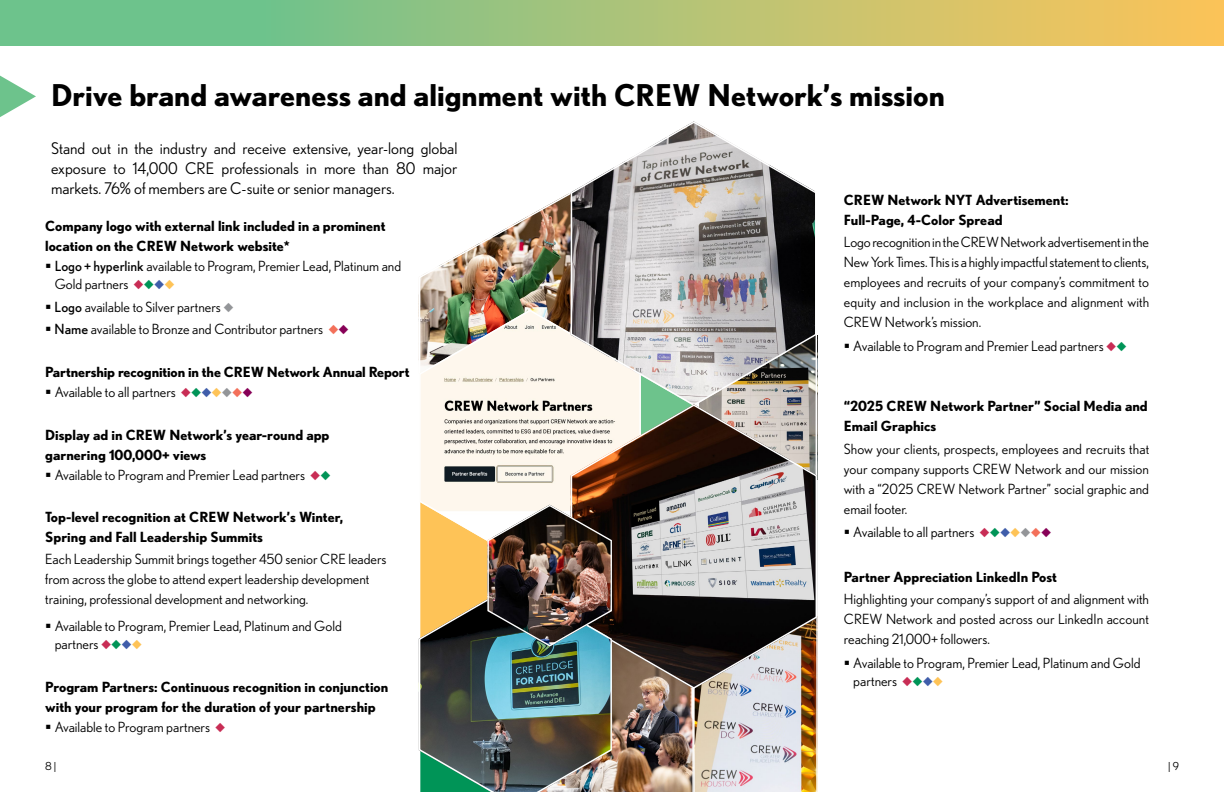
<style>
.page{position:relative;width:1224px;height:792px;background:#fff}
.page>*{position:absolute;margin:0;border:0;box-sizing:border-box;transform-origin:0 0}
.t1{font:700 30px "Nobel";color:#000}
.t2{font:16px/20px "Nobel";color:#000;text-align:justify}
.t3{font:14px/20px "Nobel";color:#000}
.t4{font:700 14px/20px "Nobel";color:#000}
.t5{font:11px "Nobel";color:#000}
.s1{font-style:inherit}
.s2{color:#c82d55}
.s3{color:#009457}
.s4{color:#3f5daa}
.s5{color:#fec357}
.s6{color:#939598}
.s7{color:#f3705a}
.s8{color:#870057}
.s9{font-weight:400}
</style>
<div class="page">
<img style="left:418px;top:193px;width:152px;height:116px">
<svg style="left:418px;top:309px;width:152px;height:195px;background:#dcd6cb"></svg>
<svg style="left:0;top:0;width:1224px;height:45px;background:#a9c378"></svg>
<svg style="left:570px;top:121px;width:248px;height:282px;background:#adaaa8"></svg>
<svg style="left:570px;top:403px;width:248px;height:101px;background:#82766c"></svg>
<img style="left:419px;top:504px;width:399px;height:288px">
<svg style="left:0;top:76px;width:36px;height:41px"></svg>
<h1 class="t1" style="left:51px;top:78px;width:895px">Drive brand awareness and alignment with CREW Network’s mission</h1>
<p class="t2" style="left:51px;top:138px;width:408px">Stand out in the industry and receive extensive, year-long global exposure to 14,000 CRE professionals in more than 80 major markets. 76% of members are C-suite or senior managers.</p>
<p class="t4" style="left:45px;top:216px;width:342px">Company logo with external link included in a prominent location on the CREW Network website*</p>
<p class="t3" style="left:55px;top:257px;width:348px;line-height:18px"><span class="s1">Logo + hyperlink</span> available to Program, Premier Lead, Platinum and<br>Gold partners <span class="s2">◆</span><span class="s3">◆</span><span class="s4">◆</span><span class="s5">◆</span></p>
<p class="t3" style="left:55px;top:295px;width:296px;line-height:22.5px"><span class="s1">Logo</span> available to Silver partners <span class="s6">◆<br></span><span class="s1">Name</span> available to Bronze and Contributor partners <span class="s7">◆</span><span class="s8">◆</span></p>
<p class="t4" style="left:55px;top:361px;width:357px;text-indent:-9px">Partnership recognition in the CREW Network Annual Report<br><span class="s9">Available to all partners</span> <span class="s2">◆</span><span class="s3">◆</span><span class="s4">◆</span><span class="s5">◆</span><span class="s6">◆</span><span class="s7">◆</span><span class="s8">◆</span></p>
<p class="t4" style="left:45px;top:424px;width:286px">Display ad in CREW Network’s year-round app garnering 100,000+ views</p>
<p class="t3" style="left:55px;top:465px;width:278px">Available to Program and Premier Lead partners <span class="s2">◆</span><span class="s3">◆</span></p>
<p class="t4" style="left:45px;top:507px;width:300px">Top-level recognition at CREW Network’s Winter,<br>Spring and Fall Leadership Summits</p>
<p class="t3" style="left:45px;top:549px;width:343px">Each Leadership Summit brings together 450 senior CRE leaders from across the globe to attend expert leadership development training, professional development and networking.</p>
<p class="t3" style="left:55px;top:617px;width:289px;line-height:18px">Available to Program, Premier Lead, Platinum and Gold partners <span class="s2">◆</span><span class="s3">◆</span><span class="s4">◆</span><span class="s5">◆</span></p>
<p class="t4" style="left:45px;top:676px;width:345px">Program Partners: Continuous recognition in conjunction</p>
<p class="t4" style="left:45px;top:696px;width:332px">with your program for the duration of your partnership</p>
<p class="t3" style="left:55px;top:717px;width:172px">Available to Program partners <span class="s2">◆</span></p>
<p class="t4" style="left:844px;top:190px;width:226px">CREW Network NYT Advertisement:<br>Full-Page, 4-Color Spread</p>
<p class="t3" style="left:844px;top:232px;width:307px;text-align:justify">Logo recognition in the CREW Network advertisement in the New York Times. This is a highly impactful statement to clients, employees and recruits of your company’s commitment to equity and inclusion in the workplace and alignment with CREW Network’s mission.</p>
<p class="t3" style="left:853px;top:336px;width:275px">Available to Program and Premier Lead partners <span class="s2">◆</span><span class="s3">◆</span></p>
<p class="t4" style="left:844px;top:396px;width:305px">“2025 CREW Network Partner” Social Media and<br>Email Graphics</p>
<p class="t3" style="left:844px;top:438px;width:307px;text-align:justify">Show your clients, prospects, employees and recruits that your company supports CREW Network and our mission with a “2025 CREW Network Partner” social graphic and email footer.</p>
<p class="t3" style="left:853px;top:522px;width:199px">Available to all partners <span class="s2">◆</span><span class="s3">◆</span><span class="s4">◆</span><span class="s5">◆</span><span class="s6">◆</span><span class="s7">◆</span><span class="s8">◆</span></p>
<p class="t4" style="left:844px;top:566px;width:215px">Partner Appreciation LinkedIn Post</p>
<p class="t3" style="left:844px;top:589px;width:307px;text-align:justify">Highlighting your company’s support of and alignment with CREW Network and posted across our LinkedIn account reaching 21,000+ followers.</p>
<p class="t3" style="left:853px;top:654px;width:289px;line-height:18px">Available to Program, Premier Lead, Platinum and Gold partners <span class="s2">◆</span><span class="s3">◆</span><span class="s4">◆</span><span class="s5">◆</span></p>
<p class="t5" style="left:45px;top:760px;width:13px">8 |</p>
<p class="t5" style="left:1168px;top:759px;width:12px">| 9</p>
</div>
